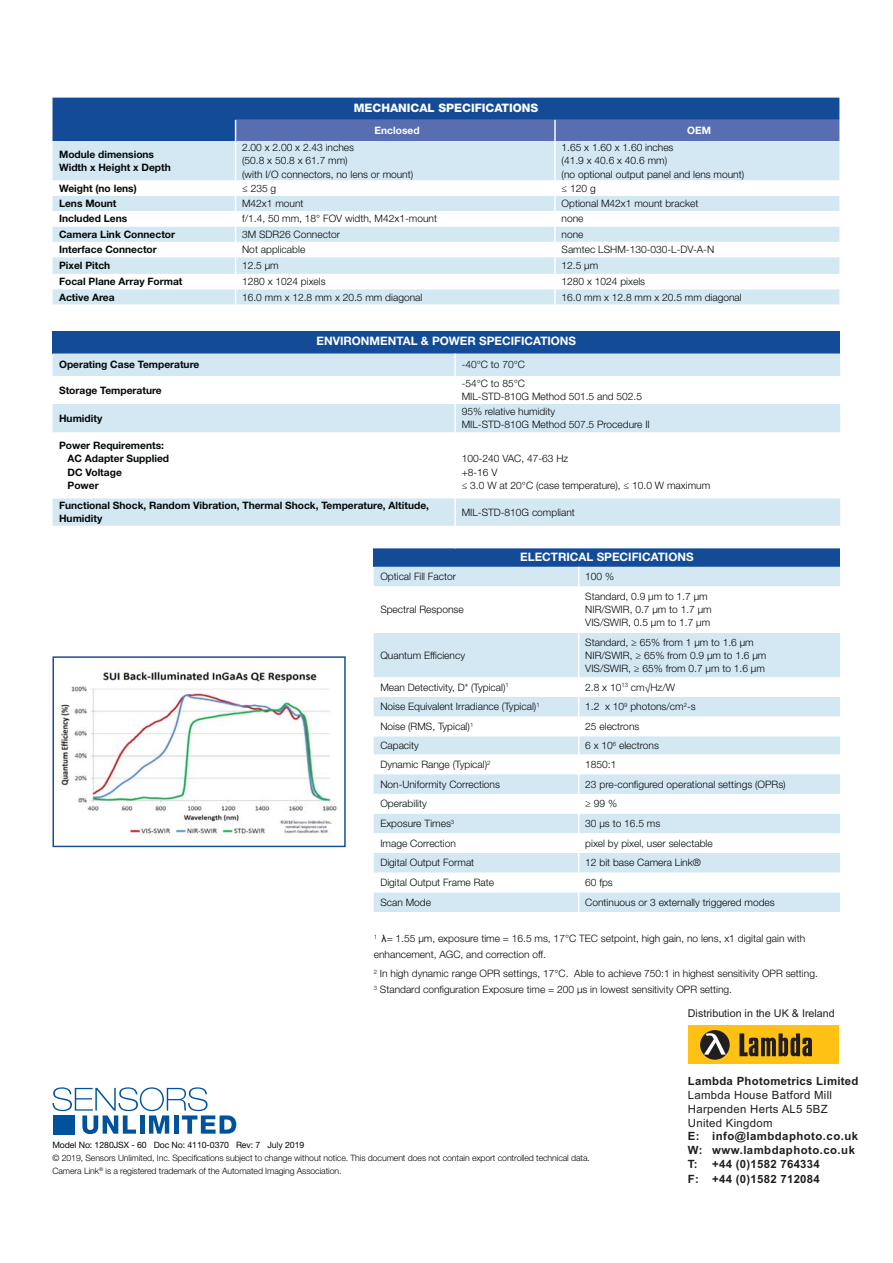
<style>
.page{position:relative;width:893px;height:1263px;background:#fff}
.page>*{position:absolute;margin:0;border:0;box-sizing:border-box;transform-origin:0 0}
.t1{font:condensed 11.7px/14.5px "Helvetica Neue LT Std";color:#040809}
.t2{font:700 11.7px "Helvetica Neue LT Std";color:#fff}
.t3{font:800 11.7px "Helvetica Neue LT Std";color:#fff}
.t4{font:700 11.4px/14px "Arial";letter-spacing:.025em;color:#201d1d}
.t5{font:11.4px/14px "Arial";letter-spacing:.025em;color:#201d1d}
.t6{font:10.8px "Arial";color:#201d1d}
.t7{font:300 10.2px/13.2px "Helvetica Neue LT Std";color:#040809}
.t8{font:700 10.2px/13.2px "Helvetica Neue LT Std";color:#040809}
.t9{font:700 10.2px "Helvetica Neue LT Std";color:#fff}
.t10{font:300 8.7px/13.2px "Helvetica Neue LT Std";letter-spacing:-.01em;color:#040809}
.t11{font:8.7px "Helvetica Neue LT Std";letter-spacing:-.01em;color:#040809}
.s1{font-family:"Arial";font-weight:400}
</style>
<div class="page">
<svg style="left:53px;top:1087px;width:183px;height:47px"></svg>
<div style="left:53px;top:1115px;width:21px;height:20px;background:#00539a"></div>
<div style="left:374px;top:547px;width:466px;height:20px;background:#134b97"></div>
<div style="left:374px;top:567px;width:466px;height:19px;background:#d4e8f3"></div>
<svg style="left:374px;top:633px;width:466px;height:279px;fill:#d4e8f3"></svg>
<svg style="left:578px;top:567px;width:1px;height:19px"></svg>
<hr style="left:578px;top:633px;width:1px;height:44px;background:#fff">
<svg style="left:578px;top:677px;width:1px;height:235px"></svg>
<div style="left:53px;top:331px;width:787px;height:23px;background:#134b97"></div>
<div style="left:53px;top:354px;width:787px;height:22px;background:#d4e8f3"></div>
<svg style="left:53px;top:404px;width:787px;height:144px"></svg>
<hr style="left:454px;top:354px;width:2px;height:22px;background:#fff">
<hr style="left:454px;top:404px;width:2px;height:28px;background:#fff">
<hr style="left:454px;top:432px;width:2px;height:66px;background:#fff">
<hr style="left:454px;top:498px;width:2px;height:28px;background:#fff">
<hr style="left:454px;top:526px;width:2px;height:22px;background:#fff">
<div style="left:53px;top:141px;width:786px;height:39px;background:#d4e8f3"></div>
<svg style="left:53px;top:196px;width:786px;height:109px;fill:#d4e8f3"></svg>
<svg style="left:235px;top:196px;width:1px;height:109px"></svg>
<svg style="left:554px;top:196px;width:2px;height:109px"></svg>
<hr style="left:235px;top:141px;width:1px;height:39px;background:#fff">
<svg style="left:53px;top:98px;width:786px;height:43px;background:#2d58a0"></svg>
<hr style="left:554px;top:141px;width:2px;height:39px;background:#fff">
<img style="left:59px;top:669px;width:278px;height:165px">
<div style="left:53px;top:656px;width:293px;height:191px;border:1px solid #134b97"></div>
<div style="left:688px;top:1025px;width:150px;height:39px;background:#ffc214"></div>
<svg style="left:739px;top:1033px;width:73px;height:23px"></svg>
<svg style="left:700px;top:1030px;width:30px;height:30px"></svg>
<svg style="left:704px;top:1033px;width:22px;height:22px"></svg>
<p class="t3" style="left:354px;top:101px;width:186px">MECHANICAL SPECIFICATIONS</p>
<p class="t9" style="left:375px;top:127px;width:46px">Enclosed</p>
<p class="t9" style="left:687px;top:127px;width:25px">OEM</p>
<p class="t8" style="left:59px;top:148px;width:113px">Module dimensions<br>Width x Height x Depth</p>
<p class="t7" style="left:242px;top:142px;width:173px">2.00 x 2.00 x 2.43 inches<br>(50.8 x 50.8 x 61.7 mm)<br>(with I/O connectors, no lens or mount)</p>
<p class="t7" style="left:561px;top:142px;width:184px">1.65 x 1.60 x 1.60 inches<br>(41.9 x 40.6 x 40.6 mm)<br>(no optional output panel and lens mount)</p>
<p class="t8" style="left:59px;top:182px;width:79px">Weight (no lens)</p>
<p class="t7" style="left:242px;top:182px;width:36px">≤ 235 g</p>
<p class="t7" style="left:561px;top:182px;width:36px">≤ 120 g</p>
<p class="t8" style="left:59px;top:198px;width:59px">Lens Mount</p>
<p class="t7" style="left:242px;top:198px;width:63px">M42x1 mount</p>
<p class="t7" style="left:561px;top:198px;width:138px">Optional M42x1 mount bracket</p>
<p class="t8" style="left:59px;top:213px;width:70px">Included Lens</p>
<p class="t7" style="left:242px;top:213px;width:196px">f/1.4, 50 mm, 18° FOV width, M42x1-mount</p>
<p class="t7" style="left:561px;top:213px;width:23px">none</p>
<p class="t8" style="left:59px;top:228px;width:118px">Camera Link Connector</p>
<p class="t7" style="left:242px;top:228px;width:99px">3M SDR26 Connector</p>
<p class="t7" style="left:561px;top:228px;width:23px">none</p>
<p class="t8" style="left:59px;top:244px;width:99px">Interface Connector</p>
<p class="t7" style="left:242px;top:244px;width:65px">Not applicable</p>
<p class="t7" style="left:561px;top:244px;width:154px">Samtec LSHM-130-030-L-DV-A-N</p>
<p class="t8" style="left:59px;top:260px;width:53px">Pixel Pitch</p>
<p class="t7" style="left:242px;top:260px;width:38px">12.5 μm</p>
<p class="t7" style="left:561px;top:260px;width:38px">12.5 μm</p>
<p class="t8" style="left:59px;top:276px;width:125px">Focal Plane Array Format</p>
<p class="t7" style="left:242px;top:276px;width:85px">1280 x 1024 pixels</p>
<p class="t7" style="left:561px;top:276px;width:85px">1280 x 1024 pixels</p>
<p class="t8" style="left:59px;top:291px;width:57px">Active Area</p>
<p class="t7" style="left:242px;top:291px;width:182px">16.0 mm x 12.8 mm x 20.5 mm diagonal</p>
<p class="t7" style="left:561px;top:291px;width:182px">16.0 mm x 12.8 mm x 20.5 mm diagonal</p>
<p class="t2" style="left:316px;top:336px;width:261px">ENVIRONMENTAL &amp; POWER SPECIFICATIONS</p>
<p class="t8" style="left:59px;top:359px;width:142px">Operating Case Temperature</p>
<p class="t7" style="left:462px;top:359px;width:65px">-40°C to 70°C</p>
<p class="t8" style="left:59px;top:384px;width:104px">Storage Temperature</p>
<p class="t7" style="left:462px;top:378px;width:182px">-54°C to 85°C<br>MIL-STD-810G Method 501.5 and 502.5</p>
<p class="t8" style="left:59px;top:412px;width:45px">Humidity</p>
<p class="t7" style="left:462px;top:406px;width:190px">95% relative humidity<br>MIL-STD-810G Method 507.5 Procedure II</p>
<p class="t8" style="left:68px;top:440px;width:103px;text-indent:-9px">Power Requirements:<br>AC Adapter Supplied<br>DC Voltage<br>Power</p>
<p class="t7" style="left:462px;top:453px;width:250px">100-240 VAC, 47-63 Hz<br>+8-16 V<br>≤ 3.0 W at 20°C (case temperature), ≤ 10.0 W maximum</p>
<p class="t8" style="left:59px;top:500px;width:371px">Functional Shock, Random Vibration, Thermal Shock, Temperature, Altitude,<br>Humidity</p>
<p class="t7" style="left:462px;top:506px;width:115px">MIL-STD-810G compliant</p>
<p class="t2" style="left:520px;top:552px;width:175px">ELECTRICAL SPECIFICATIONS</p>
<p class="t7" style="left:380px;top:571px;width:77px">Optical Fill Factor</p>
<p class="t7" style="left:585px;top:571px;width:30px">100 %</p>
<p class="t7" style="left:380px;top:604px;width:85px">Spectral Response</p>
<p class="t7" style="left:585px;top:591px;width:128px">Standard, 0.9 μm to 1.7 μm<br>NIR/SWIR, 0.7 μm to 1.7 μm<br>VIS/SWIR, 0.5 μm to 1.7 μm</p>
<p class="t7" style="left:380px;top:649px;width:86px">Quantum Efficiency</p>
<p class="t7" style="left:585px;top:636px;width:183px">Standard, ≥ 65% from 1 μm to 1.6 μm<br>NIR/SWIR, ≥ 65% from 0.9 μm to 1.6 μm<br>VIS/SWIR, ≥ 65% from 0.7 μm to 1.6 μm</p>
<p class="t7" style="left:380px;top:681px;width:130px">Mean Detectivity, D* (Typical)<sup>1</sup></p>
<p class="t7" style="left:585px;top:681px;width:91px">2.8 x 10<sup>13</sup> cm√Hz/W</p>
<p class="t7" style="left:380px;top:701px;width:161px">Noise Equivalent Irradiance (Typical)<sup>1</sup></p>
<p class="t7" style="left:585px;top:701px;width:112px">1.2 x 10<sup>9</sup> photons/cm<sup>2</sup>-s</p>
<p class="t7" style="left:380px;top:721px;width:94px">Noise (RMS, Typical)<sup>1</sup></p>
<p class="t7" style="left:585px;top:721px;width:56px">25 electrons</p>
<p class="t7" style="left:380px;top:740px;width:40px">Capacity</p>
<p class="t7" style="left:585px;top:740px;width:75px">6 x 10<sup>6</sup> electrons</p>
<p class="t7" style="left:380px;top:759px;width:112px">Dynamic Range (Typical)<sup>2</sup></p>
<p class="t7" style="left:585px;top:759px;width:33px">1850:1</p>
<p class="t7" style="left:380px;top:778px;width:121px">Non-Uniformity Corrections</p>
<p class="t7" style="left:585px;top:778px;width:202px">23 pre-configured operational settings (OPRs)</p>
<p class="t7" style="left:380px;top:798px;width:48px">Operability</p>
<p class="t7" style="left:585px;top:798px;width:33px">≥ 99 %</p>
<p class="t7" style="left:380px;top:818px;width:75px">Exposure Times<sup>3</sup></p>
<p class="t7" style="left:585px;top:818px;width:77px">30 μs to 16.5 ms</p>
<p class="t7" style="left:380px;top:837px;width:77px">Image Correction</p>
<p class="t7" style="left:585px;top:837px;width:129px">pixel by pixel, user selectable</p>
<p class="t7" style="left:380px;top:857px;width:95px">Digital Output Format</p>
<p class="t7" style="left:585px;top:857px;width:117px">12 bit base Camera Link®</p>
<p class="t7" style="left:380px;top:877px;width:115px">Digital Output Frame Rate</p>
<p class="t7" style="left:585px;top:877px;width:29px">60 fps</p>
<p class="t7" style="left:380px;top:896px;width:52px">Scan Mode</p>
<p class="t7" style="left:585px;top:896px;width:191px">Continuous or 3 externally triggered modes</p>
<p class="t7" style="left:374px;top:931px;width:433px;line-height:16px"><sup>1</sup> <span class="s1">-</span>= 1.55 μm, exposure time = 16.5 ms, 17°C TEC setpoint, high gain, no lens, x1 digital gain with enhancement, AGC, and correction off.</p>
<p class="t7" style="left:374px;top:966px;width:446px;line-height:16px"><sup>2</sup> In high dynamic range OPR settings, 17°C. Able to achieve 750:1 in highest sensitivity OPR setting.<br><sup>3</sup> Standard configuration Exposure time = 200 μs in lowest sensitivity OPR setting.</p>
<p class="t11" style="left:52px;top:1141px;width:253px">Model No: 1280JSX - 60 Doc No: 4110-0370 Rev: 7 July 2019</p>
<p class="t10" style="left:52px;top:1152px;width:539px">© 2019, Sensors Unlimited, Inc. Specifications subject to change without notice. This document does not contain export controlled technical data.<br>Camera Link<sup>®</sup> is a registered trademark of the Automated Imaging Association.</p>
<p class="t6" style="left:688px;top:1009px;width:148px">Distribution in the UK &amp; Ireland</p>
<p class="t1" style="left:693px;top:1069px;width:149px">330 Carter Road, Suite 100<br>Princeton, New Jersey 08540 USA<br>Ph: +1.609.333.8200 sui_info@collins.com www.sensorsinc.com</p>
<p class="t4" style="left:688px;top:1074px;width:172px">Lambda Photometrics Limited</p>
<p class="t5" style="left:688px;top:1089px;width:146px">Lambda House Batford Mill<br>Harpenden Herts AL5 5BZ<br>United Kingdom</p>
<p class="t4" style="left:688px;top:1130px;width:172px">E: info@lambdaphoto.co.uk<br>W: www.lambdaphoto.co.uk<br>T:</p>
<p class="t4" style="left:688px;top:1157px;width:133px;line-height:15.1px;text-align:right">+44 (0)1582 764334<br>F: +44 (0)1582 712084</p>
</div>
